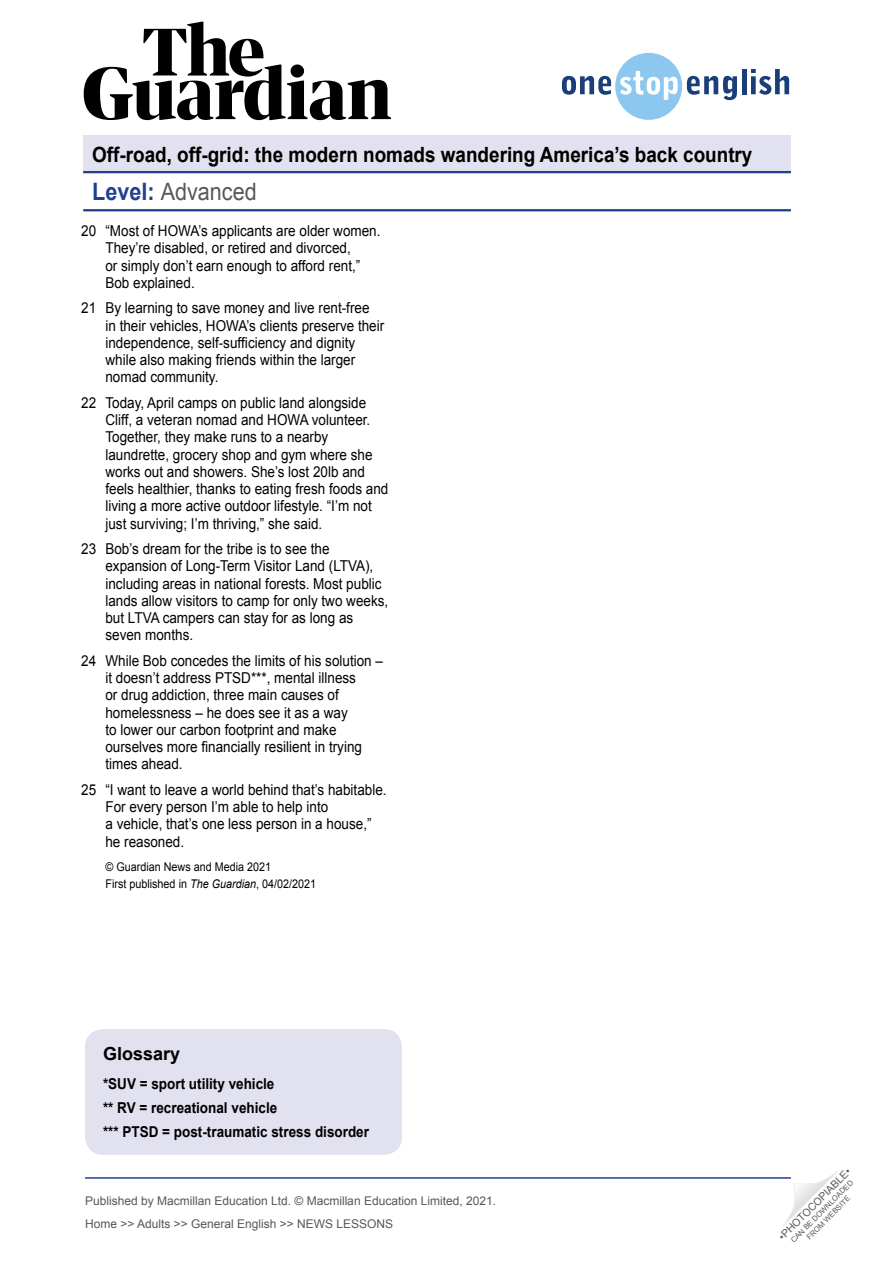
<style>
.page{position:relative;width:893px;height:1263px;background:#fff}
.page>*{position:absolute;margin:0;border:0;box-sizing:border-box;transform-origin:0 0}
.Article_Subtitle{font:24px "Arial";color:#58585a;scale:.9 1}
.Article_Subtitle-2{font:700 21px "Arial";color:#000;scale:.9 1}
.WS__Exercise_title{font:700 18px "Arial";color:#000}
.Article__Body_text{font:15px/17.2px "Arial";color:#000;scale:.9 1}
.TN__Box_text{font:700 15px "Arial";color:#000;scale:.9 1}
.t1{font:12px/23px "Arial";color:#575756}
.Article__FT_copyrigh{font:12px "Arial";color:#000;scale:.9 1}
.t2{font:10.5px "Arial";color:#575756}
.t3{font:7.5px/9px "Arial";color:#575756;text-align:center}
.s1{font-weight:700;color:#23408f}
.s2{font-style:italic}
</style>
<div class="page">
<hr style="left:85px;top:1177px;width:706px;height:2px;background:#23408f">
<svg style="left:783px;top:1171px;width:55px;height:55px"></svg>
<svg style="left:84px;top:22px;width:307px;height:98px"></svg>
<svg style="left:562px;top:53px;width:175px;height:67px"></svg>
<hr style="left:742px;top:69px;width:4px;height:25px;background:#1a3e78">
<svg style="left:751px;top:69px;width:38px;height:26px"></svg>
<div style="left:83px;top:136px;width:708px;height:37px;background:#e1e1ef"></div>
<hr style="left:83px;top:171px;width:708px;height:2px;background:#23408f">
<hr style="left:83px;top:209px;width:708px;height:2px;background:#23408f">
<div style="left:85px;top:1029px;width:317px;height:126px;background:#e1e1ef;border-radius:18px"></div>
<p class="Article_Subtitle-2" style="left:92px;top:141px;width:735px">Off-road, off-grid: the modern nomads wandering America’s back country</p>
<p class="Article_Subtitle" style="left:92px;top:176px;width:184px"><span class="s1">Level:</span> Advanced</p>
<p class="Article__Body_text" style="left:105px;top:222px;width:307px">“Most of HOWA’s applicants are older women.<br>They’re disabled, or retired and divorced,<br>or simply don’t earn enough to afford rent,” Bob explained.</p>
<p class="Article__Body_text" style="left:105px;top:300px;width:311px">By learning to save money and live rent-free<br>in their vehicles, HOWA’s clients preserve their independence, self-sufficiency and dignity while also making friends within the larger nomad community.</p>
<p class="Article__Body_text" style="left:105px;top:394px;width:316px">Today, April camps on public land alongside Cliff, a veteran nomad and HOWA volunteer.<br>Together, they make runs to a nearby laundrette, grocery shop and gym where she works out and showers. She’s lost 20lb and feels healthier, thanks to eating fresh foods and living a more active outdoor lifestyle. “I’m not just surviving; I’m thriving,” she said.</p>
<p class="Article__Body_text" style="left:105px;top:540px;width:316px">Bob’s dream for the tribe is to see the expansion of Long-Term Visitor Land (LTVA), including areas in national forests. Most public lands allow visitors to camp for only two weeks, but LTVA campers can stay for as long as seven months.</p>
<p class="Article__Body_text" style="left:105px;top:652px;width:310px">While Bob concedes the limits of his solution – it doesn’t address PTSD***, mental illness<br>or drug addiction, three main causes of homelessness – he does see it as a way<br>to lower our carbon footprint and make ourselves more financially resilient in trying times ahead.</p>
<p class="Article__Body_text" style="left:105px;top:781px;width:314px">“I want to leave a world behind that’s habitable.<br>For every person I’m able to help into<br>a vehicle, that’s one less person in a house,” he reasoned.</p>
<p class="Article__FT_copyrigh" style="left:105px;top:859px;width:186px">© Guardian News and Media 2021</p>
<p class="Article__FT_copyrigh" style="left:105px;top:876px;width:236px">First published in <span class="s2">The Guardian</span>, 04/02/2021</p>
<p class="Article__Body_text" style="left:81px;top:222px;width:18px">20</p>
<p class="Article__Body_text" style="left:81px;top:299px;width:18px">21</p>
<p class="Article__Body_text" style="left:81px;top:394px;width:18px">22</p>
<p class="Article__Body_text" style="left:81px;top:540px;width:18px">23</p>
<p class="Article__Body_text" style="left:81px;top:652px;width:18px">24</p>
<p class="Article__Body_text" style="left:81px;top:781px;width:18px">25</p>
<p class="WS__Exercise_title" style="left:103px;top:1042px;width:79px">Glossary</p>
<p class="TN__Box_text" style="left:103px;top:1073px;width:192px">*SUV = sport utility vehicle</p>
<p class="TN__Box_text" style="left:103px;top:1097px;width:195px">** RV = recreational vehicle</p>
<p class="TN__Box_text" style="left:103px;top:1121px;width:297px">*** PTSD = post-traumatic stress disorder</p>
<p class="t1" style="left:85px;top:1189px;width:413px">Published by Macmillan Education Ltd. © Macmillan Education Limited, 2021.<br>Home &gt;&gt; Adults &gt;&gt; General English &gt;&gt; NEWS LESSONS</p>
<p class="t2" style="left:776px;top:1233px;width:99px;rotate:-45deg">•PHOTOCOPIABLE•</p>
<p class="t3" style="left:789px;top:1238px;width:86px;rotate:-45deg">CAN BE DOWNLOADED<br>FROM WEBSITE</p>
</div>
